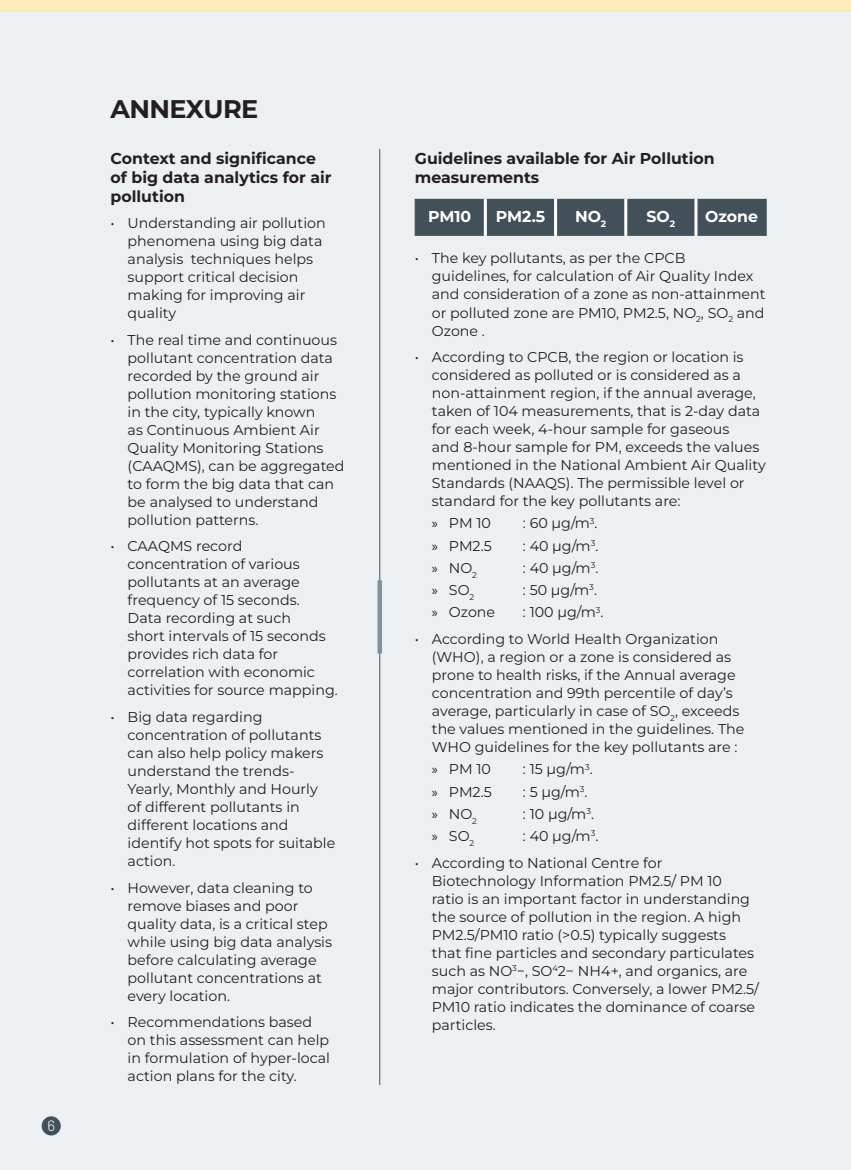
<style>
.page{position:relative;width:851px;height:1170px;background:#fff}
.page>*{position:absolute;margin:0;border:0;box-sizing:border-box;transform-origin:0 0}
.t1{font:700 25.5px "Montserrat";letter-spacing:-.025em;color:#231f20}
.t2{font:700 15.75px/18.8px "Montserrat";color:#231f20}
.t3{font:700 15.75px "Montserrat";color:#fff}
.t4{font:300 15px "Barlow";color:#fff}
.t5{font:14.25px/18px "Montserrat";color:#231f20}
.s1{font-family:"Myriad Pro"}
</style>
<div class="page">
<div style="left:0;top:12px;width:850px;height:1157px;background:#edf0f2"></div>
<div style="left:42px;top:1116px;width:19px;height:19px;background:#425159;border-radius:50%"></div>
<div style="left:416px;top:199px;width:349px;height:37px;background:#425159"></div>
<hr style="left:415px;top:199px;width:1px;height:37px;background:#425159">
<hr style="left:765px;top:199px;width:1px;height:37px;background:#425159">
<hr style="left:484px;top:199px;width:3px;height:37px;background:#fff">
<hr style="left:554px;top:199px;width:3px;height:37px;background:#fff">
<hr style="left:624px;top:199px;width:3px;height:37px;background:#fff">
<hr style="left:694px;top:199px;width:3px;height:37px;background:#fff">
<hr style="left:379px;top:149px;width:1px;height:935px;background:#425159">
<div style="left:377px;top:580px;width:5px;height:73px;background:#83929a"></div>
<div style="left:0;top:0;width:850px;height:12px;background:#fee9ba"></div>
<p class="t4" style="left:47px;top:1114px;width:9px">6</p>
<h1 class="t1" style="left:111px;top:92px;width:149px">ANNEXURE</h1>
<p class="t2" style="left:111px;top:149px;width:222px">Context and significance of big data analytics for air pollution</p>
<p class="t5" style="left:128px;top:214px;width:199px;text-indent:-17px">• Understanding air pollution phenomena using big data analysis techniques helps support critical decision making for improving air quality</p>
<p class="t5" style="left:128px;top:330px;width:218px;text-indent:-17px">• The real time and continuous pollutant concentration data recorded by the ground air pollution monitoring stations in the city, typically known<br>as Continuous Ambient Air<br>Quality Monitoring Stations (CAAQMS), can be aggregated to form the big data that can be analysed to understand pollution patterns.</p>
<p class="t5" style="left:128px;top:537px;width:212px;text-indent:-17px">• CAAQMS record concentration of various pollutants at an average frequency of 15 seconds.<br>Data recording at such<br>short intervals of 15 seconds provides rich data for correlation with economic activities for source mapping.</p>
<p class="t5" style="left:128px;top:707px;width:209px;text-indent:-17px">• Big data regarding concentration of pollutants can also help policy makers understand the trends-<br>Yearly, Monthly and Hourly<br>of different pollutants in different locations and identify hot spots for suitable action.</p>
<p class="t5" style="left:128px;top:878px;width:206px;text-indent:-17px">• However, data cleaning to remove biases and poor quality data, is a critical step while using big data analysis before calculating average pollutant concentrations at every location.</p>
<p class="t5" style="left:128px;top:1012px;width:204px;text-indent:-17px">• Recommendations based on this assessment can help in formulation of hyper-local action plans for the city.</p>
<p class="t2" style="left:415px;top:149px;width:301px">Guidelines available for Air Pollution measurements</p>
<p class="t3" style="left:428px;top:205px;width:45px">PM10</p>
<p class="t3" style="left:495px;top:205px;width:51px">PM2.5</p>
<p class="t3" style="left:575px;top:205px;width:33px">NO<sub>2</sub></p>
<p class="t3" style="left:646px;top:205px;width:30px">SO<sub>2</sub></p>
<p class="t3" style="left:705px;top:205px;width:54px">Ozone</p>
<p class="t5" style="left:432px;top:249px;width:335px;text-indent:-17px">• The key pollutants, as per the CPCB guidelines, for calculation of Air Quality Index and consideration of a zone as non-attainment or polluted zone are PM10, PM2.5, NO<sub>2</sub>, SO<sub>2</sub> and Ozone .</p>
<p class="t5" style="left:432px;top:347px;width:335px;text-indent:-17px">• According to CPCB, the region or location is considered as polluted or is considered as a non-attainment region, if the annual average, taken of 104 measurements, that is 2-day data for each week, 4-hour sample for gaseous<br>and 8-hour sample for PM, exceeds the values mentioned in the National Ambient Air Quality Standards (NAAQS). The permissible level or standard for the key pollutants are:</p>
<p class="t5" style="left:432px;top:514px;width:61px"><span class="s1">»</span> PM 10</p>
<p class="t5" style="left:523px;top:514px;width:76px">: 60 µg/m<sup>3</sup>.</p>
<p class="t5" style="left:432px;top:536px;width:62px"><span class="s1">»</span> PM2.5</p>
<p class="t5" style="left:523px;top:536px;width:77px">: 40 µg/m<sup>3</sup>.</p>
<p class="t5" style="left:432px;top:558px;width:47px"><span class="s1">»</span> NO<sub>2</sub></p>
<p class="t5" style="left:523px;top:558px;width:77px">: 40 µg/m<sup>3</sup>.</p>
<p class="t5" style="left:432px;top:580px;width:44px"><span class="s1">»</span> SO<sub>2</sub></p>
<p class="t5" style="left:523px;top:580px;width:76px">: 50 µg/m<sup>3</sup>.</p>
<p class="t5" style="left:432px;top:603px;width:65px"><span class="s1">»</span> Ozone</p>
<p class="t5" style="left:523px;top:603px;width:82px">: 100 µg/m<sup>3</sup>.</p>
<p class="t5" style="left:432px;top:629px;width:314px;text-indent:-17px">• According to World Health Organization (WHO), a region or a zone is considered as prone to health risks, if the Annual average concentration and 99th percentile of day’s average, particularly in case of SO<sub>2</sub>, exceeds the values mentioned in the guidelines. The WHO guidelines for the key pollutants are :</p>
<p class="t5" style="left:432px;top:759px;width:61px"><span class="s1">»</span> PM 10</p>
<p class="t5" style="left:523px;top:759px;width:71px">: 15 µg/m<sup>3</sup>.</p>
<p class="t5" style="left:432px;top:782px;width:62px"><span class="s1">»</span> PM2.5</p>
<p class="t5" style="left:523px;top:782px;width:66px">: 5 µg/m<sup>3</sup>.</p>
<p class="t5" style="left:432px;top:804px;width:47px"><span class="s1">»</span> NO<sub>2</sub></p>
<p class="t5" style="left:523px;top:804px;width:73px">: 10 µg/m<sup>3</sup>.</p>
<p class="t5" style="left:432px;top:826px;width:44px"><span class="s1">»</span> SO<sub>2</sub></p>
<p class="t5" style="left:523px;top:826px;width:77px">: 40 µg/m<sup>3</sup>.</p>
<p class="t5" style="left:432px;top:853px;width:328px;text-indent:-17px">• According to National Centre for Biotechnology Information PM2.5/ PM 10<br>ratio is an important factor in understanding the source of pollution in the region. A high PM2.5/PM10 ratio (&gt;0.5) typically suggests that fine particles and secondary particulates such as NO<sup>3</sup>−, SO<sup>4</sup>2− NH4+, and organics, are major contributors. Conversely, a lower PM2.5/ PM10 ratio indicates the dominance of coarse particles.</p>
</div>
